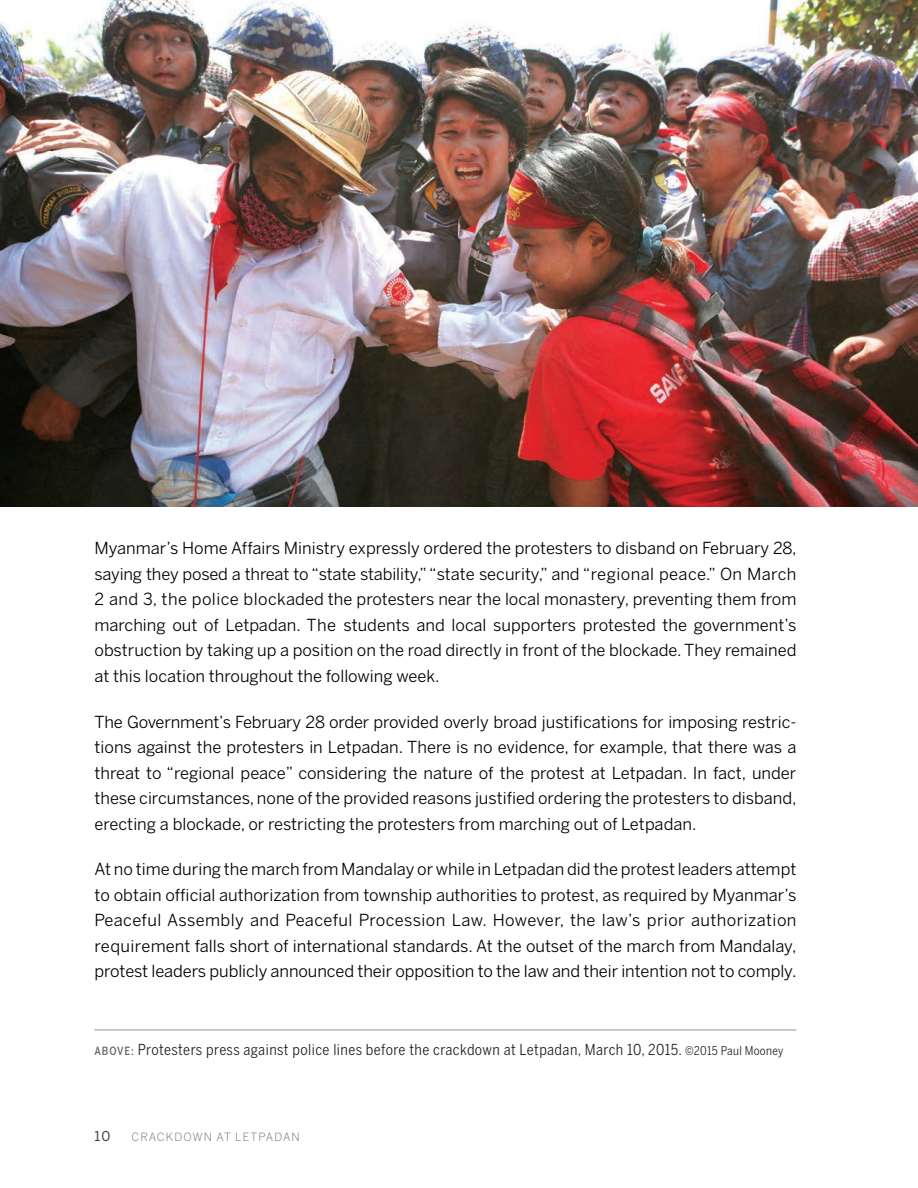
<style>
.page{position:relative;width:918px;height:1188px;background:#fff}
.page>*{position:absolute;margin:0;border:0;box-sizing:border-box;transform-origin:0 0}
.body_text_2{font:16.5px/25.5px "Benton Sans";color:#000;text-align:justify}
.t1{font:15px "Benton Sans Cond";letter-spacing:.03em;color:#231f20}
.t2{font:13.5px "Benton Sans";color:#3e3e3f}
.t3{font:300 11.25px "Benton Sans";letter-spacing:.1em;color:#676f5b}
.s1{font-weight:500;font-size:11.25px;color:#6c6d70}
.s2{font-size:12px}
</style>
<div class="page">
<img style="left:0;top:0;width:918px;height:507px">
<hr style="left:94px;top:1029px;width:702px;height:2px;background:#94ab8f">
<p class="body_text_2" style="left:94px;top:535px;width:704px">Myanmar’s Home Affairs Ministry expressly ordered the protesters to disband on February 28, saying they posed a threat to “state stability,” “state security,” and “regional peace.” On March 2 and 3, the police blockaded the protesters near the local monastery, preventing them from marching out of Letpadan. The students and local supporters protested the government’s obstruction by taking up a position on the road directly in front of the blockade. They remained at this location throughout the following week.</p>
<p class="body_text_2" style="left:94px;top:709px;width:704px">The Government’s February 28 order provided overly broad justifications for imposing restric&shy;tions against the protesters in Letpadan. There is no evidence, for example, that there was a threat to “regional peace” considering the nature of the protest at Letpadan. In fact, under these circumstances, none of the provided reasons justified ordering the protesters to disband, erecting a blockade, or restricting the protesters from marching out of Letpadan.</p>
<p class="body_text_2" style="left:94px;top:856px;width:704px">At no time during the march from Mandalay or while in Letpadan did the protest leaders attempt to obtain official authorization from township authorities to protest, as required by Myanmar’s Peaceful Assembly and Peaceful Procession Law. However, the law’s prior authorization requirement falls short of international standards. At the outset of the march from Mandalay, protest leaders publicly announced their opposition to the law and their intention not to comply.</p>
<p class="t1" style="left:94px;top:1041px;width:690px"><span class="s1">ABOVE:</span> Protesters press against police lines before the crackdown at Letpadan, March 10, 2015. <span class="s2">©2015 Paul Mooney</span></p>
<p class="t2" style="left:94px;top:1129px;width:18px">10</p>
<p class="t3" style="left:131px;top:1131px;width:170px">CRACKDOWN AT LETPADAN</p>
</div>
